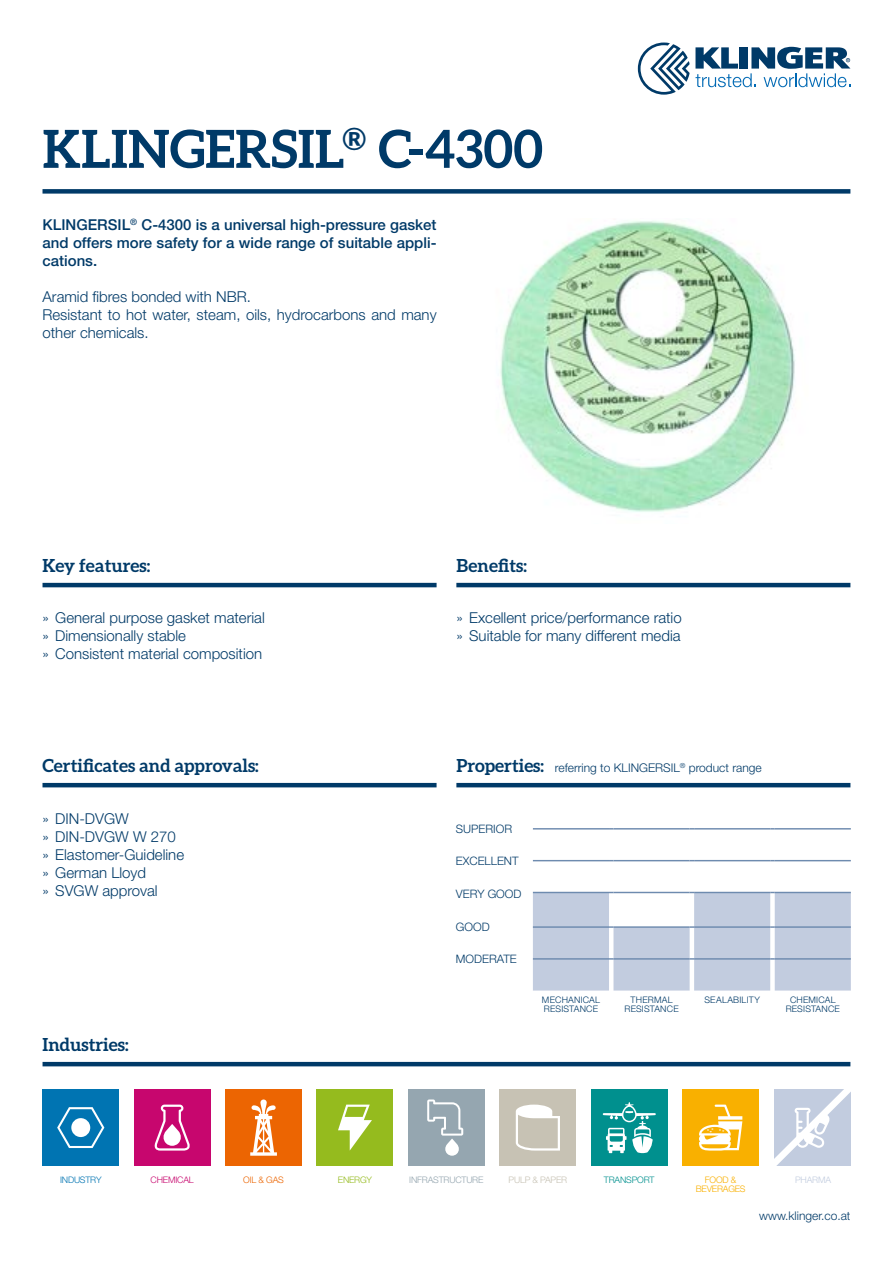
<style>
.page{position:relative;width:893px;height:1263px;background:#fff}
.page>*{position:absolute;margin:0;border:0;box-sizing:border-box;transform-origin:0 0}
.t1{font:700 52.5px "Aleo";color:#003a68}
.t2{font:700 18px "Aleo";color:#003a68}
.t3{font:300 15px/18px "Helvetica Neue LT Pro";color:#003a68}
.t4{font:500 15px/18px "Helvetica Neue LT Pro";color:#003a68;text-align:justify}
.t5{font:300 12px "Helvetica Neue LT Pro";color:#003a68}
.t6{font:300 11.7px "Helvetica Neue LT Pro";color:#003a68}
.t7{font:300 9px/9px "Helvetica Neue LT Pro";letter-spacing:.02em;color:#003a68;text-align:center}
.t8{font:300 9px "Helvetica Neue LT Pro";letter-spacing:-.02em;color:#95a6b0}
.t9{font:300 9px/9px "Helvetica Neue LT Pro";letter-spacing:-.02em;color:#f9b000;text-align:center}
.t10{font:300 9px "Helvetica Neue LT Pro";letter-spacing:-.02em;color:#c7c2b4}
.t11{font:300 9px "Helvetica Neue LT Pro";letter-spacing:-.02em;color:#00908e}
.t12{font:300 9px "Helvetica Neue LT Pro";letter-spacing:-.02em;color:#0074b2}
.t13{font:300 9px "Helvetica Neue LT Pro";letter-spacing:-.02em;color:#c7066e}
.t14{font:300 9px "Helvetica Neue LT Pro";letter-spacing:-.02em;color:#ec6502}
.t15{font:300 9px "Helvetica Neue LT Pro";letter-spacing:-.02em;color:#95bb1e}
.t16{font:300 9px "Helvetica Neue LT Pro";letter-spacing:-.02em;color:#c2ccdf}
</style>
<div class="page">
<svg style="left:638px;top:43px;width:212px;height:52px"></svg>
<img style="left:500px;top:220px;width:295px;height:292px">
<svg style="left:532px;top:828px;width:319px;height:163px"></svg>
<hr style="left:775px;top:958px;width:76px;height:2px;background:#6e8baf">
<hr style="left:533px;top:892px;width:76px;height:1px;background:#6e8baf">
<hr style="left:533px;top:926px;width:76px;height:2px;background:#6e8baf">
<div style="left:43px;top:189px;width:807px;height:5px;background:#003a68"></div>
<hr style="left:43px;top:583px;width:394px;height:4px;background:#003a68">
<hr style="left:456px;top:783px;width:394px;height:4px;background:#003a68">
<hr style="left:456px;top:583px;width:394px;height:4px;background:#003a68">
<hr style="left:43px;top:1062px;width:807px;height:4px;background:#003a68">
<div style="left:500px;top:1089px;width:76px;height:77px;background:#c7c2b4"></div>
<svg style="left:516px;top:1104px;width:44px;height:46px"></svg>
<div style="left:134px;top:1089px;width:76px;height:77px;background:#c7066e"></div>
<svg style="left:154px;top:1104px;width:36px;height:46px"></svg>
<div style="left:42px;top:1089px;width:77px;height:77px;background:#0074b2"></div>
<svg style="left:57px;top:1107px;width:47px;height:41px"></svg>
<div style="left:408px;top:1089px;width:77px;height:77px;background:#95a6b0"></div>
<svg style="left:427px;top:1099px;width:36px;height:57px"></svg>
<div style="left:682px;top:1089px;width:77px;height:77px;background:#f9b000"></div>
<svg style="left:699px;top:1104px;width:43px;height:46px"></svg>
<div style="left:317px;top:1089px;width:76px;height:77px;background:#95bb1e"></div>
<svg style="left:338px;top:1104px;width:34px;height:46px"></svg>
<div style="left:591px;top:1089px;width:77px;height:77px;background:#00908e"></div>
<svg style="left:603px;top:1102px;width:53px;height:51px"></svg>
<div style="left:225px;top:1089px;width:77px;height:77px;background:#ec6502"></div>
<svg style="left:250px;top:1099px;width:27px;height:57px"></svg>
<svg style="left:774px;top:1089px;width:77px;height:77px"></svg>
<hr style="left:42px;top:783px;width:395px;height:4px;background:#003a68">
<h1 class="t1" style="left:43px;top:119px;width:502px">KLINGERSIL<sup>®</sup> C-4300</h1>
<p class="t4" style="left:43px;top:215px;width:396px">KLINGERSIL<sup>®</sup> C-4300 is a universal high-pressure gasket and offers more safety for a wide range of suitable appli&shy;cations.</p>
<p class="t3" style="left:43px;top:287px;width:396px">Aramid fibres bonded with NBR.<br>Resistant to hot water, steam, oils, hydrocarbons and many other chemicals.</p>
<p class="t2" style="left:43px;top:555px;width:109px">Key features:</p>
<p class="t3" style="left:43px;top:609px;width:224px">» General purpose gasket material » Dimensionally stable<br>» Consistent material composition</p>
<p class="t2" style="left:42px;top:755px;width:218px">Certificates and approvals:</p>
<p class="t3" style="left:42px;top:809px;width:143px">» DIN-DVGW<br>» DIN-DVGW W 270 » Elastomer-Guideline » German Lloyd<br>» SVGW approval</p>
<p class="t2" style="left:43px;top:1034px;width:88px">Industries:</p>
<p class="t2" style="left:456px;top:555px;width:72px">Benefits:</p>
<p class="t3" style="left:456px;top:609px;width:227px">» Excellent price/performance ratio » Suitable for many different media</p>
<p class="t2" style="left:456px;top:755px;width:89px">Properties:</p>
<p class="t5" style="left:555px;top:761px;width:208px">referring to KLINGERSIL<sup>®</sup> product range</p>
<p class="t6" style="left:456px;top:822px;width:58px">SUPERIOR</p>
<p class="t6" style="left:456px;top:853px;width:64px">EXCELLENT</p>
<p class="t6" style="left:456px;top:887px;width:67px">VERY GOOD</p>
<p class="t6" style="left:456px;top:920px;width:35px">GOOD</p>
<p class="t6" style="left:456px;top:952px;width:62px">MODERATE</p>
<p class="t7" style="left:542px;top:995px;width:59px;text-align:left">MECHANICAL<br>RESISTANCE</p>
<p class="t7" style="left:624px;top:995px;width:56px">THERMAL<br>RESISTANCE</p>
<p class="t7" style="left:704px;top:995px;width:57px">SEALABILITY</p>
<p class="t7" style="left:786px;top:995px;width:56px">CHEMICAL<br>RESISTANCE</p>
<p class="t12" style="left:60px;top:1174px;width:43px">INDUSTRY</p>
<p class="t13" style="left:151px;top:1174px;width:45px">CHEMICAL</p>
<p class="t14" style="left:243px;top:1174px;width:42px">OIL &amp; GAS</p>
<p class="t15" style="left:338px;top:1174px;width:36px">ENERGY</p>
<p class="t8" style="left:409px;top:1174px;width:76px">INFRASTRUCTURE</p>
<p class="t10" style="left:509px;top:1174px;width:60px">PULP &amp; PAPER</p>
<p class="t11" style="left:604px;top:1174px;width:52px">TRANSPORT</p>
<p class="t9" style="left:696px;top:1175px;width:51px">FOOD &amp;<br>BEVERAGES</p>
<p class="t16" style="left:795px;top:1174px;width:37px">PHARMA</p>
<p class="t5" style="left:759px;top:1209px;width:93px">www.klinger.co.at</p>
</div>
